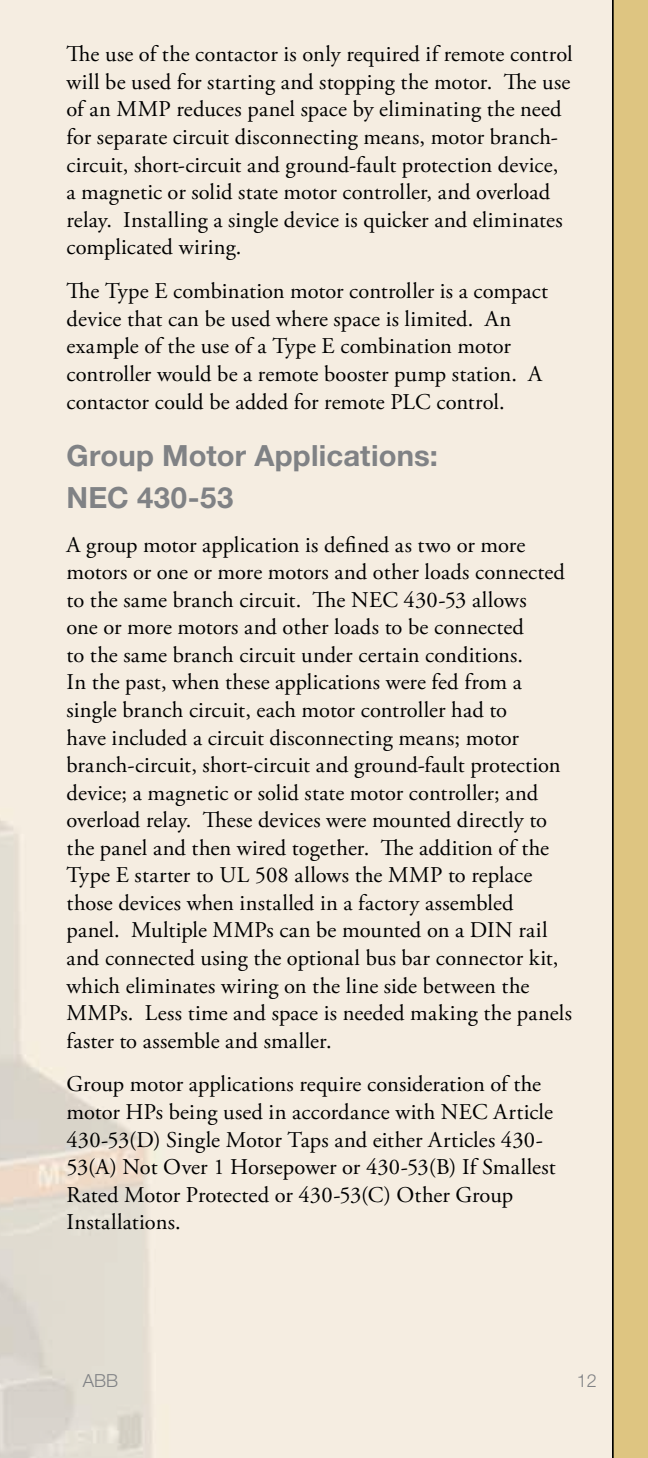
<style>
.page{position:relative;width:648px;height:1458px;background:#fff}
.page>*{position:absolute;margin:0;border:0;box-sizing:border-box;transform-origin:0 0}
.t1{font:700 29.25px/41.4px "Helvetica Neue LT Std";letter-spacing:.005em;color:#808285}
.t2{font:22.5px/27.7px "Adobe Garamond Pro";letter-spacing:.005em;color:#000}
.t3{font:300 18px "Helvetica Neue LT Std";color:#808285}
</style>
<div class="page">
<div style="left:612px;top:0;width:36px;height:1458px;background:#dec581"></div>
<p class="t2" style="left:67px;top:41px;width:508px">The use of the contactor is only required if remote control will be used for starting and stopping the motor. The use of an MMP reduces panel space by eliminating the need for separate circuit disconnecting means, motor branch&shy;circuit, short-circuit and ground-fault protection device, a magnetic or solid state motor controller, and overload relay. Installing a single device is quicker and eliminates complicated wiring.</p>
<p class="t2" style="left:67px;top:278px;width:483px">The Type E combination motor controller is a compact device that can be used where space is limited. An example of the use of a Type E combination motor controller would be a remote booster pump station. A contactor could be added for remote PLC control.</p>
<h1 class="t1" style="left:67px;top:435px;width:373px">Group Motor Applications:<br>NEC 430-53</h1>
<p class="t2" style="left:67px;top:531px;width:507px">A group motor application is defined as two or more motors or one or more motors and other loads connected to the same branch circuit. The NEC 430-53 allows<br>one or more motors and other loads to be connected<br>to the same branch circuit under certain conditions.<br>In the past, when these applications were fed from a single branch circuit, each motor controller had to<br>have included a circuit disconnecting means; motor branch-circuit, short-circuit and ground-fault protection device; a magnetic or solid state motor controller; and overload relay. These devices were mounted directly to the panel and then wired together. The addition of the Type E starter to UL 508 allows the MMP to replace those devices when installed in a factory assembled panel. Multiple MMPs can be mounted on a DIN rail and connected using the optional bus bar connector kit, which eliminates wiring on the line side between the MMPs. Less time and space is needed making the panels faster to assemble and smaller.</p>
<p class="t2" style="left:67px;top:1071px;width:491px">Group motor applications require consideration of the motor HPs being used in accordance with NEC Article 430-53(D) Single Motor Taps and either Articles 430- 53(A) Not Over 1 Horsepower or 430-53(B) If Smallest Rated Motor Protected or 430-53(C) Other Group Installations.</p>
<p class="t3" style="left:83px;top:1370px;width:37px">ABB</p>
<p class="t3" style="left:577px;top:1370px;width:22px">12</p>
</div>
